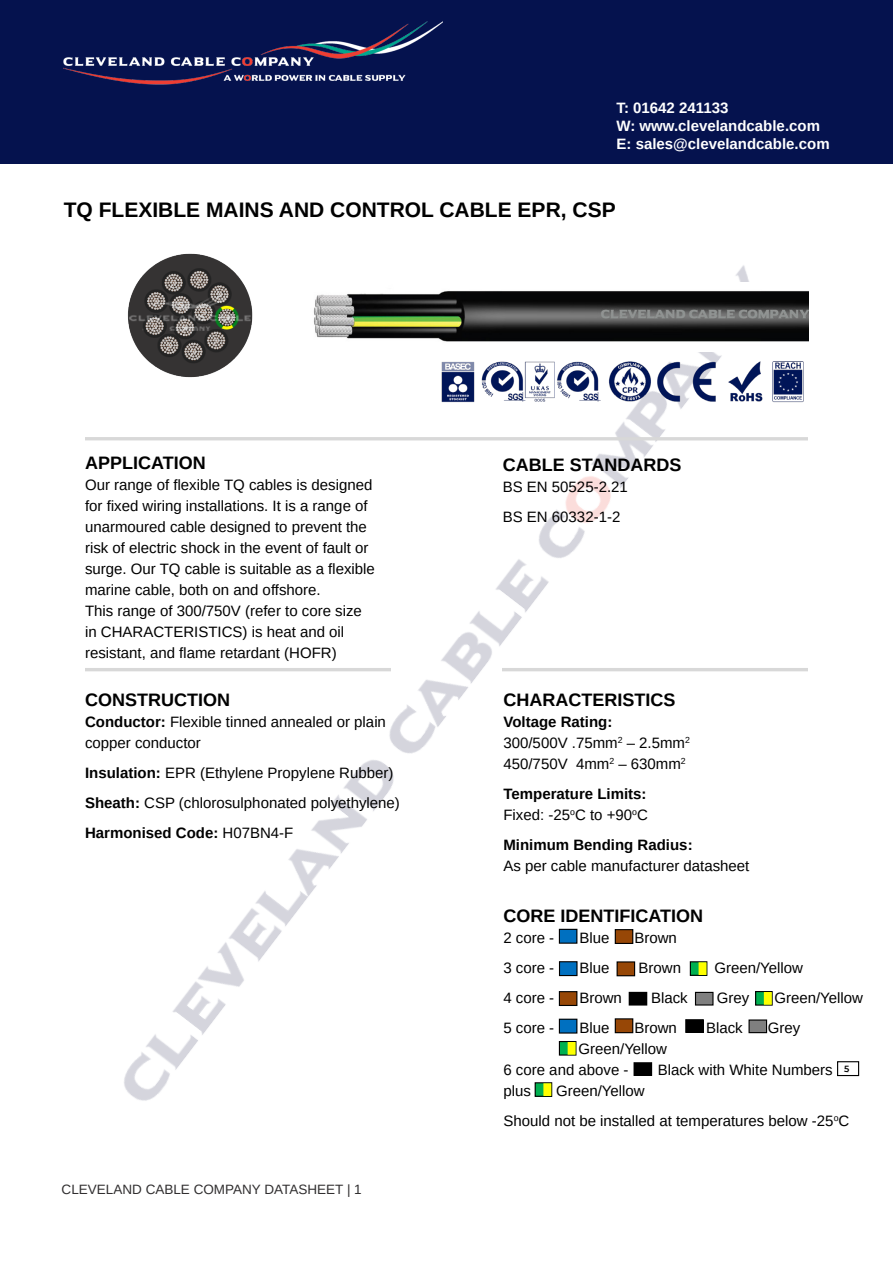
<style>
.page{position:relative;width:893px;height:1263px;background:#fff}
.page>*{position:absolute;margin:0;border:0;box-sizing:border-box;transform-origin:0 0}
.t1{font:700 21px "Arimo";color:#000}
.t2{font:700 18px "Arimo";color:#000}
.t3{font:15px/21px "Arimo";color:#000}
.t4{font:700 15px/18px "Arimo";color:#fff}
.t5{font:700 15px/21px "Arimo";color:#000}
.t6{font:13.5px "Arimo";color:#312f30}
.t7{font:600 9px "Montserrat";color:#000}
.s1{font-weight:700}
.s2{font-weight:400}
.s3{font-family:"Calibri";font-weight:400;font-size:10.5px}
</style>
<div class="page">
<div style="left:0;top:0;width:893px;height:164px;background:#05124e"></div>
<img style="left:64px;top:21px;width:378px;height:64px">
<img style="left:86px;top:265px;width:706px;height:836px">
<img style="left:311px;top:283px;width:497px;height:69px">
<hr style="left:85px;top:437px;width:723px;height:3px;background:#d8d8d8">
<hr style="left:503px;top:668px;width:305px;height:3px;background:#d8d8d8">
<hr style="left:85px;top:668px;width:306px;height:3px;background:#d8d8d8">
<img style="left:437px;top:358px;width:367px;height:51px">
<img style="left:122px;top:253px;width:139px;height:130px">
<div style="left:559px;top:929px;width:18px;height:14px;background:#0070c0"></div>
<div style="left:559px;top:929px;width:18px;height:15px;border:1px solid #000"></div>
<div style="left:559px;top:992px;width:18px;height:13px;background:#974706"></div>
<div style="left:559px;top:991px;width:18px;height:15px;border:1px solid #000"></div>
<div style="left:690px;top:962px;width:17px;height:13px;background:#00b050"></div>
<div style="left:690px;top:961px;width:17px;height:15px;border:1px solid #000"></div>
<div style="left:699px;top:963px;width:7px;height:11px;background:#ff0"></div>
<div style="left:699px;top:962px;width:7px;height:13px;border:1px solid #ff0"></div>
<div style="left:615px;top:1019px;width:18px;height:14px;background:#974706"></div>
<div style="left:615px;top:1018px;width:18px;height:15px;border:1px solid #000"></div>
<div style="left:629px;top:992px;width:18px;height:13px;background:#000"></div>
<div style="left:695px;top:992px;width:18px;height:13px;background:#7f7f7f"></div>
<div style="left:695px;top:992px;width:18px;height:13px;border:1px solid #000"></div>
<div style="left:756px;top:991px;width:16px;height:14px;background:#00b050"></div>
<div style="left:755px;top:991px;width:18px;height:15px;border:1px solid #000"></div>
<div style="left:764px;top:993px;width:7px;height:11px;background:#ff0"></div>
<div style="left:764px;top:992px;width:8px;height:13px;border:1px solid #ff0"></div>
<div style="left:559px;top:962px;width:18px;height:13px;background:#0070c0"></div>
<div style="left:559px;top:961px;width:18px;height:15px;border:1px solid #000"></div>
<div style="left:617px;top:962px;width:18px;height:14px;background:#974706"></div>
<div style="left:617px;top:961px;width:18px;height:15px;border:1px solid #000"></div>
<div style="left:559px;top:1019px;width:18px;height:14px;background:#0070c0"></div>
<div style="left:559px;top:1019px;width:18px;height:14px;border:1px solid #000"></div>
<div style="left:686px;top:1020px;width:17px;height:12px;background:#000"></div>
<div style="left:685px;top:1019px;width:19px;height:14px;border:1px solid #000"></div>
<div style="left:749px;top:1020px;width:17px;height:13px;background:#7f7f7f"></div>
<div style="left:748px;top:1019px;width:19px;height:14px;border:1px solid #000"></div>
<div style="left:559px;top:1041px;width:17px;height:14px;background:#00b050"></div>
<div style="left:559px;top:1041px;width:17px;height:14px;border:1px solid #000"></div>
<div style="left:568px;top:1042px;width:7px;height:12px;background:#ff0"></div>
<div style="left:568px;top:1042px;width:8px;height:13px;border:1px solid #ff0"></div>
<div style="left:615px;top:930px;width:18px;height:13px;background:#974706"></div>
<div style="left:615px;top:929px;width:18px;height:15px;border:1px solid #000"></div>
<div style="left:634px;top:1063px;width:18px;height:12px;background:#000"></div>
<div style="left:633px;top:1062px;width:19px;height:14px;border:1px solid #000"></div>
<div style="left:837px;top:1061px;width:22px;height:15px;border:1px solid #000"></div>
<div style="left:535px;top:1083px;width:17px;height:13px;background:#00b050"></div>
<div style="left:535px;top:1082px;width:17px;height:15px;border:1px solid #000"></div>
<div style="left:544px;top:1084px;width:7px;height:11px;background:#ff0"></div>
<div style="left:543px;top:1083px;width:8px;height:13px;border:1px solid #ff0"></div>
<p class="t4" style="left:617px;top:99px;width:215px">T: 01642 241133<br>W: www.clevelandcable.com<br>E: sales@clevelandcable.com</p>
<h1 class="t1" style="left:64px;top:196px;width:553px">TQ FLEXIBLE MAINS AND CONTROL CABLE EPR, CSP</h1>
<p class="t2" style="left:85px;top:450px;width:122px">APPLICATION</p>
<p class="t3" style="left:85px;top:474px;width:291px">Our range of flexible TQ cables is designed for fixed wiring installations. It is a range of unarmoured cable designed to prevent the risk of electric shock in the event of fault or surge. Our TQ cable is suitable as a flexible marine cable, both on and offshore.<br>This range of 300/750V (refer to core size in CHARACTERISTICS) is heat and oil resistant, and flame retardant (HOFR)</p>
<p class="t2" style="left:85px;top:688px;width:146px">CONSTRUCTION</p>
<p class="t3" style="left:85px;top:712px;width:302px"><span class="s1">Conductor:</span> Flexible tinned annealed or plain copper conductor</p>
<p class="t3" style="left:85px;top:758px;width:316px;line-height:30px"><span class="s1">Insulation:</span> EPR (Ethylene Propylene Rubber)<br><span class="s1">Sheath:</span> CSP (chlorosulphonated polyethylene)<br><span class="s1">Harmonised Code:</span> H07BN4-F</p>
<p class="t6" style="left:62px;top:1181px;width:302px">CLEVELAND CABLE COMPANY DATASHEET | 1</p>
<p class="t2" style="left:503px;top:453px;width:180px">CABLE STANDARDS</p>
<p class="t3" style="left:503px;top:472px;width:127px;line-height:30px">BS EN 50525-2.21<br>BS EN 60332-1-2</p>
<p class="t2" style="left:503px;top:688px;width:173px">CHARACTERISTICS</p>
<p class="t3" style="left:503px;top:712px;width:188px"><span class="s1">Voltage Rating:<br></span>300/500V .75mm<sup>2</sup> – 2.5mm<sup>2<br></sup>450/750V 4mm<sup>2</sup> – 630mm<sup>2</sup></p>
<p class="t5" style="left:503px;top:784px;width:146px">Temperature Limits:<br><span class="s2">Fixed: -25</span><sup>o</sup><span class="s2">C to +90</span><sup>o</sup><span class="s2">C</span></p>
<p class="t5" style="left:503px;top:835px;width:191px">Minimum Bending Radius:</p>
<p class="t3" style="left:503px;top:856px;width:247px">As per cable manufacturer datasheet</p>
<p class="t2" style="left:503px;top:904px;width:201px">CORE IDENTIFICATION</p>
<p class="t3" style="left:503px;top:928px;width:52px">2 core -</p>
<p class="t3" style="left:579px;top:928px;width:32px">Blue</p>
<p class="t3" style="left:634px;top:928px;width:44px">Brown</p>
<p class="t3" style="left:503px;top:958px;width:52px">3 core -</p>
<p class="t3" style="left:579px;top:958px;width:32px">Blue</p>
<p class="t3" style="left:638px;top:958px;width:44px">Brown</p>
<p class="t3" style="left:714px;top:958px;width:90px">Green/Yellow</p>
<p class="t3" style="left:503px;top:988px;width:52px">4 core -</p>
<p class="t3" style="left:579px;top:988px;width:44px">Brown</p>
<p class="t3" style="left:651px;top:988px;width:38px">Black</p>
<p class="t3" style="left:717px;top:988px;width:34px">Grey</p>
<p class="t3" style="left:774px;top:988px;width:90px">Green/Yellow</p>
<p class="t3" style="left:503px;top:1018px;width:52px">5 core -</p>
<p class="t3" style="left:579px;top:1018px;width:32px">Blue</p>
<p class="t3" style="left:634px;top:1018px;width:44px">Brown</p>
<p class="t3" style="left:706px;top:1018px;width:38px">Black</p>
<p class="t3" style="left:768px;top:1018px;width:34px">Grey</p>
<p class="t3" style="left:503px;top:1039px;width:165px;text-indent:75px">Green/Yellow<br>6 core and above -</p>
<p class="t3" style="left:658px;top:1060px;width:177px">Black with White Numbers</p>
<p class="t7" style="left:844px;top:1062px;width:8px">5<span class="s3">8</span></p>
<p class="t3" style="left:503px;top:1076px;width:347px;line-height:30px;text-indent:53px">Green/Yellow<br>Should not be installed at temperatures below -25<sup>o</sup>C</p>
<p class="t3" style="left:503px;top:1081px;width:29px">plus</p>
</div>
